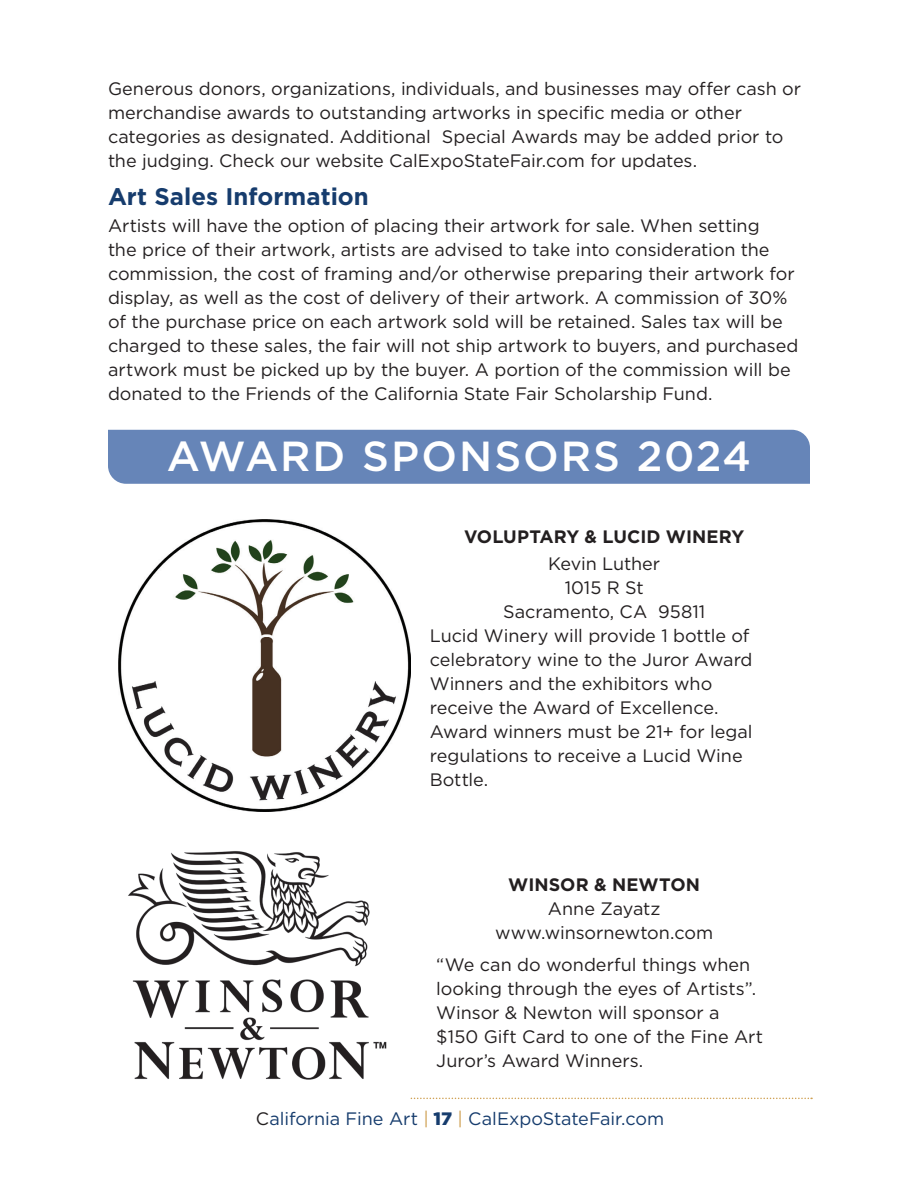
<style>
.page{position:relative;width:918px;height:1188px;background:#fff}
.page>*{position:absolute;margin:0;border:0;box-sizing:border-box;transform-origin:0 0}
.t1{font:500 42px "Gotham";letter-spacing:.045em;color:#fff}
.t2{font:700 24px "Gotham";color:#163c6d}
.t3{font:18px/24px "Gotham";letter-spacing:-.005em;color:#231f20}
.t4{font:18px "Gotham";letter-spacing:-.005em;color:#163c6d}
.t5{font:700 18px "Gotham";letter-spacing:.005em;color:#231f20}
.s1{color:#231f20}
.s2{color:#cfa052}
.s3{font-weight:900}
</style>
<div class="page">
<svg style="left:410px;top:1098px;width:402px;height:1px"></svg>
<div style="left:108px;top:430px;width:702px;height:54px;background:#6685b8"></div>
<img style="left:119px;top:519px;width:292px;height:292px">
<img style="left:128px;top:851px;width:259px;height:229px">
<p class="t3" style="left:108px;top:77px;width:695px">Generous donors, organizations, individuals, and businesses may offer cash or merchandise awards to outstanding artworks in specific media or other categories as designated. Additional Special Awards may be added prior to the judging. Check our website CalExpoStateFair.com for updates.</p>
<h2 class="t2" style="left:108px;top:181px;width:262px">Art Sales Information</h2>
<p class="t3" style="left:108px;top:213px;width:692px">Artists will have the option of placing their artwork for sale. When setting<br>the price of their artwork, artists are advised to take into consideration the commission, the cost of framing and/or otherwise preparing their artwork for display, as well as the cost of delivery of their artwork. A commission of 30% of the purchase price on each artwork sold will be retained. Sales tax will be charged to these sales, the fair will not ship artwork to buyers, and purchased artwork must be picked up by the buyer. A portion of the commission will be donated to the Friends of the California State Fair Scholarship Fund.</p>
<h1 class="t1" style="left:167px;top:429px;width:586px">AWARD SPONSORS 2024</h1>
<p class="t5" style="left:464px;top:525px;width:282px">VOLUPTARY &amp; LUCID WINERY</p>
<p class="t3" style="left:548px;top:551px;width:113px">Kevin Luther</p>
<p class="t3" style="left:565px;top:575px;width:81px">1015 R St</p>
<p class="t3" style="left:503px;top:599px;width:204px">Sacramento, CA 95811</p>
<p class="t3" style="left:430px;top:623px;width:321px">Lucid Winery will provide 1 bottle of</p>
<p class="t3" style="left:430px;top:647px;width:324px">celebratory wine to the Juror Award</p>
<p class="t3" style="left:430px;top:671px;width:284px">Winners and the exhibitors who</p>
<p class="t3" style="left:430px;top:695px;width:290px">receive the Award of Excellence.</p>
<p class="t3" style="left:430px;top:719px;width:324px">Award winners must be 21+ for legal</p>
<p class="t3" style="left:430px;top:743px;width:314px">regulations to receive a Lucid Wine</p>
<p class="t3" style="left:430px;top:767px;width:60px">Bottle.</p>
<p class="t5" style="left:508px;top:873px;width:193px">WINSOR &amp; NEWTON</p>
<p class="t3" style="left:495px;top:897px;width:220px;text-align:center">Anne Zayatz www.winsornewton.com</p>
<p class="t3" style="left:436px;top:953px;width:328px">“We can do wonderful things when looking through the eyes of Artists”.<br>Winsor &amp; Newton will sponsor a $150 Gift Card to one of the Fine Art<br>Juror’s Award Winners.</p>
<p class="t4" style="left:256px;top:1109px;width:410px"><span class="s1">C</span>alifornia Fine Art <span class="s2">|</span> <span class="s3">17</span> <span class="s2">|</span> CalExpoStateFair.com</p>
</div>
